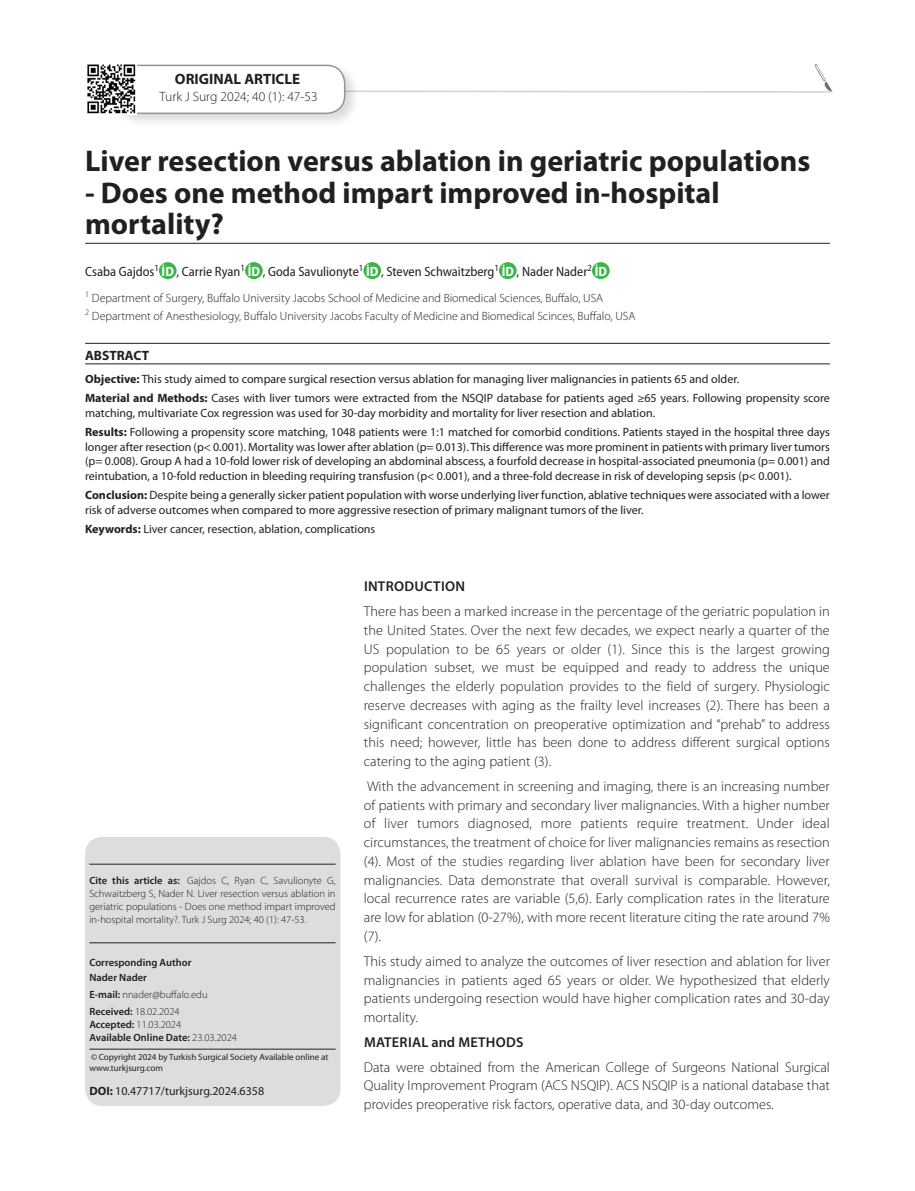
<style>
.page{position:relative;width:915px;height:1191px;background:#fff}
.page>*{position:absolute;margin:0;border:0;box-sizing:border-box;transform-origin:0 0}
.t1{font:700 30px/31.5px "Myriad Pro";color:#231f20}
.t2{font:700 15px "Myriad Pro";color:#231f20}
.t3{font:300 14.25px/18.8px "Myriad Pro";letter-spacing:.005em;color:#231f20;text-align:justify}
.t4{font:600 14.25px "Myriad Pro";letter-spacing:.02em;color:#231f20}
.t5{font:semi-condensed 13.5px "Myriad Pro";color:#231f20}
.t6{font:300 13.5px "Myriad Pro";color:#231f20}
.t7{font:700 13.5px "Myriad Pro";color:#231f20}
.t8{font:12px/14.7px "Myriad Pro";color:#231f20}
.t9{font:300 12px/17.7px "Myriad Pro";color:#231f20}
.t10{font:300 10.5px/12.8px "Myriad Pro";color:#231f20;text-align:justify}
.t11{font:600 10.5px/15.6px "Myriad Pro";color:#231f20}
.t12{font:9px/10.5px "Myriad Pro";color:#231f20}
.s1{font-weight:700;color:#fff}
.s2{font-weight:700}
.s3{font-weight:600}
.s4{font-weight:300}
</style>
<div class="page">
<svg style="left:359px;top:90px;width:474px;height:3px"></svg>
<div style="left:113px;top:62px;width:246px;height:66px;background:#231f20;opacity:.16"></div>
<div style="left:116px;top:65px;width:228px;height:48px;background:#fff;border-radius:18px"></div>
<div style="left:115px;top:65px;width:230px;height:49px;border:2px solid #939598;border-radius:18px"></div>
<div style="left:159px;top:262px;width:17px;height:17px;background:#3db54a;border-radius:50%"></div>
<div style="left:245px;top:262px;width:17px;height:17px;background:#3db54a;border-radius:50%"></div>
<div style="left:363px;top:262px;width:18px;height:17px;background:#3db54a;border-radius:50%"></div>
<div style="left:499px;top:262px;width:17px;height:17px;background:#3db54a;border-radius:50%"></div>
<div style="left:591px;top:262px;width:18px;height:17px;background:#3db54a;border-radius:50%"></div>
<hr style="left:85px;top:243px;width:744px;height:1px;background:#231f20">
<img style="left:87px;top:63px;width:49px;height:51px">
<div style="left:85px;top:837px;width:255px;height:269px;background:#dcdddf;border-radius:17px"></div>
<hr style="left:89px;top:863px;width:246px;height:1px;background:#231f20">
<hr style="left:89px;top:942px;width:246px;height:1px;background:#231f20">
<hr style="left:89px;top:1048px;width:246px;height:1px;background:#231f20">
<hr style="left:85px;top:363px;width:744px;height:1px;background:#231f20">
<hr style="left:85px;top:343px;width:744px;height:1px;background:#231f20">
<img style="left:814px;top:64px;width:17px;height:27px">
<p class="t2" style="left:175px;top:71px;width:127px">ORIGINAL ARTICLE</p>
<p class="t6" style="left:159px;top:89px;width:160px">Turk J Surg 2024; 40 (1): 47-53</p>
<h1 class="t1" style="left:85px;top:146px;width:726px">Liver resection versus ablation in geriatric populations</h1>
<h1 class="t1" style="left:85px;top:177px;width:636px">- Does one method impart improved in-hospital mortality?</h1>
<p class="t5" style="left:85px;top:264px;width:523px">Csaba Gajdos<sup>1</sup> <span class="s1">İD</span> , Carrie Ryan<sup>1</sup> <span class="s1">İD</span> , Goda Savulionyte<sup>1</sup> <span class="s1">İD</span> , Steven Schwaitzberg<sup>1</sup> <span class="s1">İD</span> , Nader Nader<sup>2</sup> <span class="s1">İD</span></p>
<p class="t9" style="left:85px;top:289px;width:551px"><sup>1</sup> Department of Surgery, Buffalo University Jacobs School of Medicine and Biomedical Sciences, Buffalo, USA<br><sup>2</sup> Department of Anesthesiology, Buffalo University Jacobs Faculty of Medicine and Biomedical Scinces, Buffalo, USA</p>
<p class="t7" style="left:85px;top:348px;width:65px">ABSTRACT</p>
<p class="t8" style="left:85px;top:370px;width:746px;line-height:18.9px"><span class="s2">Objective:</span> This study aimed to compare surgical resection versus ablation for managing liver malignancies in patients 65 and older.<br><span class="s2">Material and Methods:</span> Cases with liver tumors were extracted from the NSQIP database for patients aged ≥65 years. Following propensity score</p>
<p class="t8" style="left:85px;top:403px;width:746px;line-height:18.9px">matching, multivariate Cox regression was used for 30-day morbidity and mortality for liver resection and ablation.<br><span class="s2">Results:</span> Following a propensity score matching, 1048 patients were 1:1 matched for comorbid conditions. Patients stayed in the hospital three days</p>
<p class="t8" style="left:85px;top:439px;width:746px;text-align:justify">longer after resection (p&lt; 0.001). Mortality was lower after ablation (p= 0.013). This difference was more prominent in patients with primary liver tumors (p= 0.008). Group A had a 10-fold lower risk of developing an abdominal abscess, a fourfold decrease in hospital-associated pneumonia (p= 0.001) and reintubation, a 10-fold reduction in bleeding requiring transfusion (p&lt; 0.001), and a three-fold decrease in risk of developing sepsis (p&lt; 0.001).</p>
<p class="t8" style="left:85px;top:488px;width:746px"><span class="s2">Conclusion:</span> Despite being a generally sicker patient population with worse underlying liver function, ablative techniques were associated with a lower risk of adverse outcomes when compared to more aggressive resection of primary malignant tumors of the liver.</p>
<p class="t8" style="left:85px;top:521px;width:291px"><span class="s2">Keywords:</span> Liver cancer, resection, ablation, complications</p>
<p class="t10" style="left:89px;top:874px;width:248px"><span class="s3">Cite this article as:</span> Gajdos C, Ryan C, Savulionyte G, Schwaitzberg S, Nader N. Liver resection versus ablation in geriatric populations - Does one method impart improved in-hospital mortality?. Turk J Surg 2024; 40 (1): 47-53.</p>
<p class="t11" style="left:89px;top:954px;width:104px">Corresponding Author<br>Nader Nader</p>
<p class="t10" style="left:89px;top:986px;width:120px;line-height:17px"><span class="s3">E-mail:</span> nnader@buffalo.edu<br><span class="s3">Received:</span> 18.02.2024</p>
<p class="t11" style="left:89px;top:1018px;width:149px;line-height:12.8px">Accepted: <span class="s4">11.03.2024<br></span>Available Online Date: <span class="s4">23.03.2024</span></p>
<p class="t12" style="left:89px;top:1052px;width:240px">©Copyright 2024 by Turkish Surgical Society Available online at www.turkjsurg.com</p>
<p class="t8" style="left:89px;top:1083px;width:176px"><span class="s2">DOI:</span> 10.47717/turkjsurg.2024.6358</p>
<p class="t4" style="left:364px;top:578px;width:32px">Introd</p>
<p class="t4" style="left:414px;top:578px;width:41px">uctIon</p>
<p class="t3" style="left:364px;top:602px;width:467px">There has been a marked increase in the percentage of the geriatric population in the United States. Over the next few decades, we expect nearly a quarter of the US population to be 65 years or older (1). Since this is the largest growing population subset, we must be equipped and ready to address the unique challenges the elderly population provides to the field of surgery. Physiologic reserve decreases with aging as the frailty level increases (2). There has been a significant concentration on preoperative optimization and “prehab” to address this need; however, little has been done to address different surgical options catering to the aging patient (3).</p>
<p class="t3" style="left:364px;top:777px;width:467px">With the advancement in screening and imaging, there is an increasing number of patients with primary and secondary liver malignancies. With a higher number of liver tumors diagnosed, more patients require treatment. Under ideal circumstances, the treatment of choice for liver malignancies remains as resection (4). Most of the studies regarding liver ablation have been for secondary liver malignancies. Data demonstrate that overall survival is comparable. However, local recurrence rates are variable (5,6). Early complication rates in the literature are low for ablation (0-27%), with more recent literature citing the rate around 7% (7).</p>
<p class="t3" style="left:364px;top:952px;width:467px">This study aimed to analyze the outcomes of liver resection and ablation for liver malignancies in patients aged 65 years or older. We hypothesized that elderly patients undergoing resection would have higher complication rates and 30-day mortality.</p>
<p class="t4" style="left:364px;top:1034px;width:161px">MATERIAL and METHODS</p>
<p class="t3" style="left:364px;top:1057px;width:467px">Data were obtained from the American College of Surgeons National Surgical Quality Improvement Program (ACS NSQIP). ACS NSQIP is a national database that provides preoperative risk factors, operative data, and 30-day outcomes.</p>
</div>
